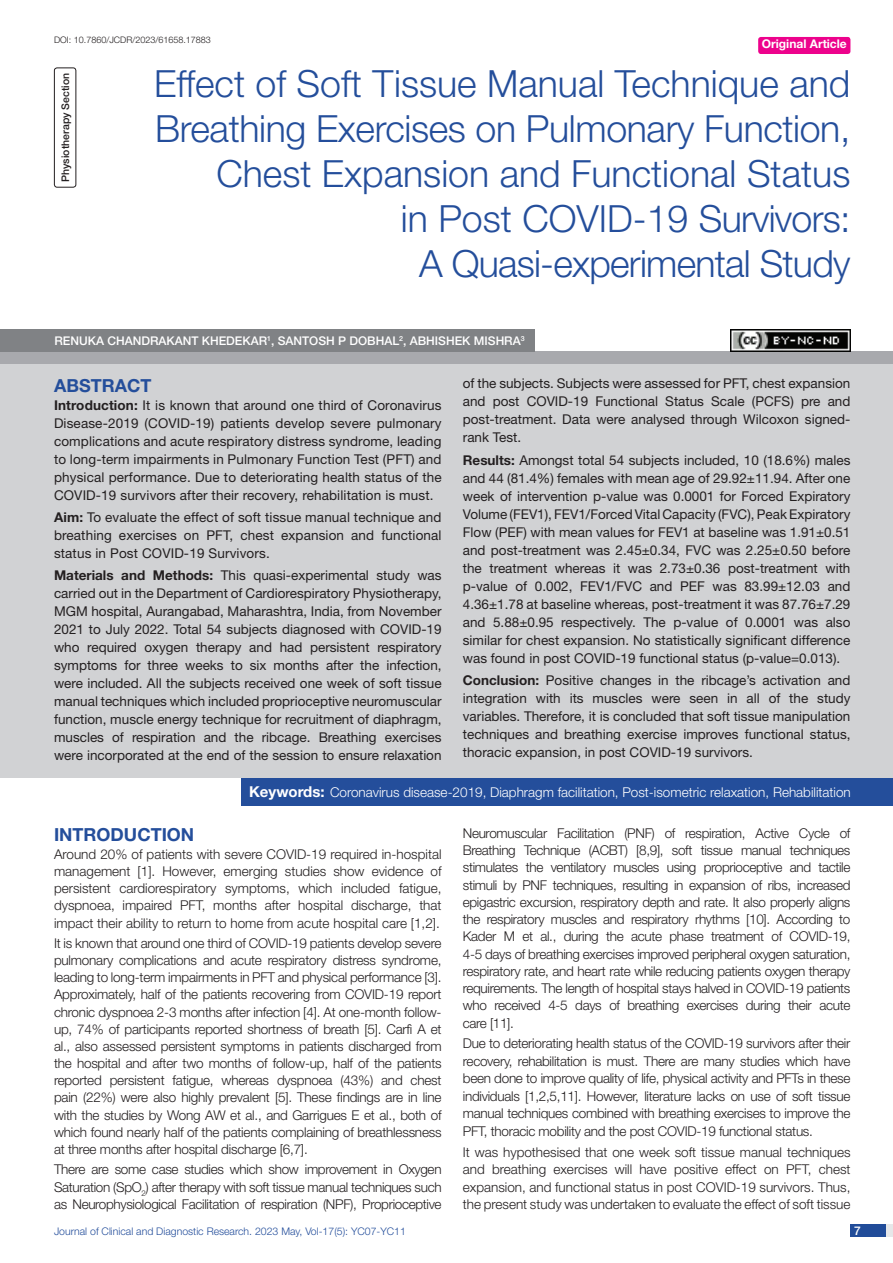
<style>
.page{position:relative;width:893px;height:1263px;background:#fff}
.page>*{position:absolute;margin:0;border:0;box-sizing:border-box;transform-origin:0 0}
.t1{font:300 37.5px/45px "Helvetica Neue";color:#244e9b;text-align:right}
.Heading{font:700 18px "Helvetica Neue";color:#244e9b}
.Abstract_head{font:700 18px "Helvetica Neue";color:#244e9b}
.Body_text{font:300 13.5px/17.2px "Helvetica Neue";letter-spacing:-.02em;color:#231f20;text-align:justify}
.Abstract_Text{font:13.5px/18px "Helvetica Neue";color:#231f20;text-align:justify}
.Key_words{font:300 13.5px "Helvetica Neue";color:#fff}
.Author{font:500 12px "Helvetica Neue";color:#fff}
.t2{font:700 12px "Helvetica Neue";color:#fff}
.t3{font:300 10.5px "Helvetica Neue";color:#244e9b}
.section{font:500 10.5px "Helvetica Neue";color:#231f20}
.DOI{font:300 9px "Helvetica Neue";color:#231f20}
.s1{font-weight:700}
.s2{font-weight:700;font-size:15px}
</style>
<div class="page">
<div style="left:850px;top:1224px;width:43px;height:13px;background:#e6e7e9"></div>
<div style="left:850px;top:1224px;width:35px;height:13px;background:#214c99"></div>
<div style="left:758px;top:37px;width:92px;height:17px;background:#ed028c;border-radius:3px"></div>
<div style="left:54px;top:68px;width:22px;height:120px;border:1px solid #231f20;border-radius:3px"></div>
<div style="left:0;top:352px;width:893px;height:12px;background:#a8a9ad"></div>
<div style="left:0;top:329px;width:535px;height:23px;background:#808285"></div>
<div style="left:0;top:364px;width:893px;height:413px;background:#d1d2d4"></div>
<div style="left:241px;top:777px;width:652px;height:28px;background:#244e9b"></div>
<img style="left:730px;top:329px;width:120px;height:23px">
<p class="DOI" style="left:54px;top:35px;width:158px">DOI: 10.7860/JCDR/2023/61658.17883</p>
<p class="t2" style="left:762px;top:37px;width:87px">Original Article</p>
<p class="section" style="left:59px;top:182px;width:111px;rotate:-90deg">PHYSIOTHERAPY SECTION</p>
<p class="t1" style="left:154px;top:60px;width:698px">Effect of Soft Tissue Manual Technique and Breathing Exercises on Pulmonary Function, Chest Expansion and Functional Status<br>in Post COVID-19 Survivors:<br>A Quasi-experimental Study</p>
<p class="Author" style="left:54px;top:334px;width:472px">RENUKA CHANDRAKANT KHEDEKAR<sup>1</sup>, SANTOSH P DOBHAL<sup>2</sup>, ABHISHEK MISHRA<sup>3</sup></p>
<p class="Abstract_head" style="left:54px;top:374px;width:99px">ABSTRACT</p>
<p class="Abstract_Text" style="left:54px;top:396px;width:389px"><span class="s1">Introduction:</span> It is known that around one third of Coronavirus Disease-2019 (COVID-19) patients develop severe pulmonary complications and acute respiratory distress syndrome, leading to long-term impairments in Pulmonary Function Test (PFT) and physical performance. Due to deteriorating health status of the COVID-19 survivors after their recovery, rehabilitation is must.</p>
<p class="Abstract_Text" style="left:54px;top:508px;width:389px"><span class="s1">Aim:</span> To evaluate the effect of soft tissue manual technique and breathing exercises on PFT, chest expansion and functional status in Post COVID-19 Survivors.</p>
<p class="Abstract_Text" style="left:54px;top:566px;width:389px"><span class="s1">Materials and Methods:</span> This quasi-experimental study was carried out in the Department of Cardiorespiratory Physiotherapy, MGM hospital, Aurangabad, Maharashtra, India, from November 2021 to July 2022. Total 54 subjects diagnosed with COVID-19 who required oxygen therapy and had persistent respiratory symptoms for three weeks to six months after the infection, were included. All the subjects received one week of soft tissue manual techniques which included proprioceptive neuromuscular function, muscle energy technique for recruitment of diaphragm, muscles of respiration and the ribcage. Breathing exercises were incorporated at the end of the session to ensure relaxation</p>
<p class="Abstract_Text" style="left:463px;top:374px;width:389px">of the subjects. Subjects were assessed for PFT, chest expansion and post COVID-19 Functional Status Scale (PCFS) pre and post-treatment. Data were analysed through Wilcoxon signed&shy;rank Test.</p>
<p class="Abstract_Text" style="left:463px;top:451px;width:389px"><span class="s1">Results:</span> Amongst total 54 subjects included, 10 (18.6%) males and 44 (81.4%) females with mean age of 29.92±11.94. After one week of intervention p-value was 0.0001 for Forced Expiratory Volume (FEV1), FEV1/Forced Vital Capacity (FVC), Peak Expiratory Flow (PEF) with mean values for FEV1 at baseline was 1.91±0.51 and post-treatment was 2.45±0.34, FVC was 2.25±0.50 before the treatment whereas it was 2.73±0.36 post-treatment with p-value of 0.002, FEV1/FVC and PEF was 83.99±12.03 and 4.36±1.78 at baseline whereas, post-treatment it was 87.76±7.29 and 5.88±0.95 respectively. The p-value of 0.0001 was also similar for chest expansion. No statistically significant difference was found in post COVID-19 functional status (p-value=0.013).</p>
<p class="Abstract_Text" style="left:463px;top:671px;width:389px"><span class="s1">Conclusion:</span> Positive changes in the ribcage’s activation and integration with its muscles were seen in all of the study variables. Therefore, it is concluded that soft tissue manipulation techniques and breathing exercise improves functional status, thoracic expansion, in post COVID-19 survivors.</p>
<p class="Key_words" style="left:249px;top:784px;width:603px"><span class="s2">Keywords:</span> Coronavirus disease-2019, Diaphragm facilitation, Post-isometric relaxation, Rehabilitation</p>
<p class="Heading" style="left:54px;top:824px;width:142px">INTRODUCTION</p>
<p class="Body_text" style="left:54px;top:845px;width:389px">Around 20% of patients with severe COVID-19 required in-hospital management [1]. However, emerging studies show evidence of persistent cardiorespiratory symptoms, which included fatigue, dyspnoea, impaired PFT, months after hospital discharge, that impact their ability to return to home from acute hospital care [1,2].</p>
<p class="Body_text" style="left:54px;top:934px;width:389px">It is known that around one third of COVID-19 patients develop severe pulmonary complications and acute respiratory distress syndrome, leading to long-term impairments in PFT and physical performance [3].<br>Approximately, half of the patients recovering from COVID-19 report chronic dyspnoea 2-3 months after infection [4]. At one-month follow&shy;up, 74% of participants reported shortness of breath [5]. Carfì A et al., also assessed persistent symptoms in patients discharged from the hospital and after two months of follow-up, half of the patients reported persistent fatigue, whereas dyspnoea (43%) and chest pain (22%) were also highly prevalent [5]. These findings are in line with the studies by Wong AW et al., and Garrigues E et al., both of which found nearly half of the patients complaining of breathlessness at three months after hospital discharge [6,7].</p>
<p class="Body_text" style="left:54px;top:1160px;width:389px">There are some case studies which show improvement in Oxygen Saturation (SpO<sub>2</sub>) after therapy with soft tissue manual techniques such as Neurophysiological Facilitation of respiration (NPF), Proprioceptive</p>
<p class="Body_text" style="left:463px;top:824px;width:389px">Neuromuscular Facilitation (PNF) of respiration, Active Cycle of Breathing Technique (ACBT) [8,9], soft tissue manual techniques stimulates the ventilatory muscles using proprioceptive and tactile stimuli by PNF techniques, resulting in expansion of ribs, increased epigastric excursion, respiratory depth and rate. It also properly aligns the respiratory muscles and respiratory rhythms [10]. According to Kader M et al., during the acute phase treatment of COVID-19, 4-5 days of breathing exercises improved peripheral oxygen saturation, respiratory rate, and heart rate while reducing patients oxygen therapy requirements. The length of hospital stays halved in COVID-19 patients who received 4-5 days of breathing exercises during their acute care [11].</p>
<p class="Body_text" style="left:463px;top:1034px;width:389px">Due to deteriorating health status of the COVID-19 survivors after their recovery, rehabilitation is must. There are many studies which have been done to improve quality of life, physical activity and PFTs in these individuals [1,2,5,11]. However, literature lacks on use of soft tissue manual techniques combined with breathing exercises to improve the PFT, thoracic mobility and the post COVID-19 functional status.</p>
<p class="Body_text" style="left:463px;top:1143px;width:389px">It was hypothesised that one week soft tissue manual techniques and breathing exercises will have positive effect on PFT, chest expansion, and functional status in post COVID-19 survivors. Thus, the present study was undertaken to evaluate the effect of soft tissue</p>
<p class="t3" style="left:54px;top:1225px;width:353px">Journal of Clinical and Diagnostic Research. 2023 May, Vol-17(5): YC07-YC11</p>
<p class="Author" style="left:854px;top:1223px;width:8px">7</p>
</div>
